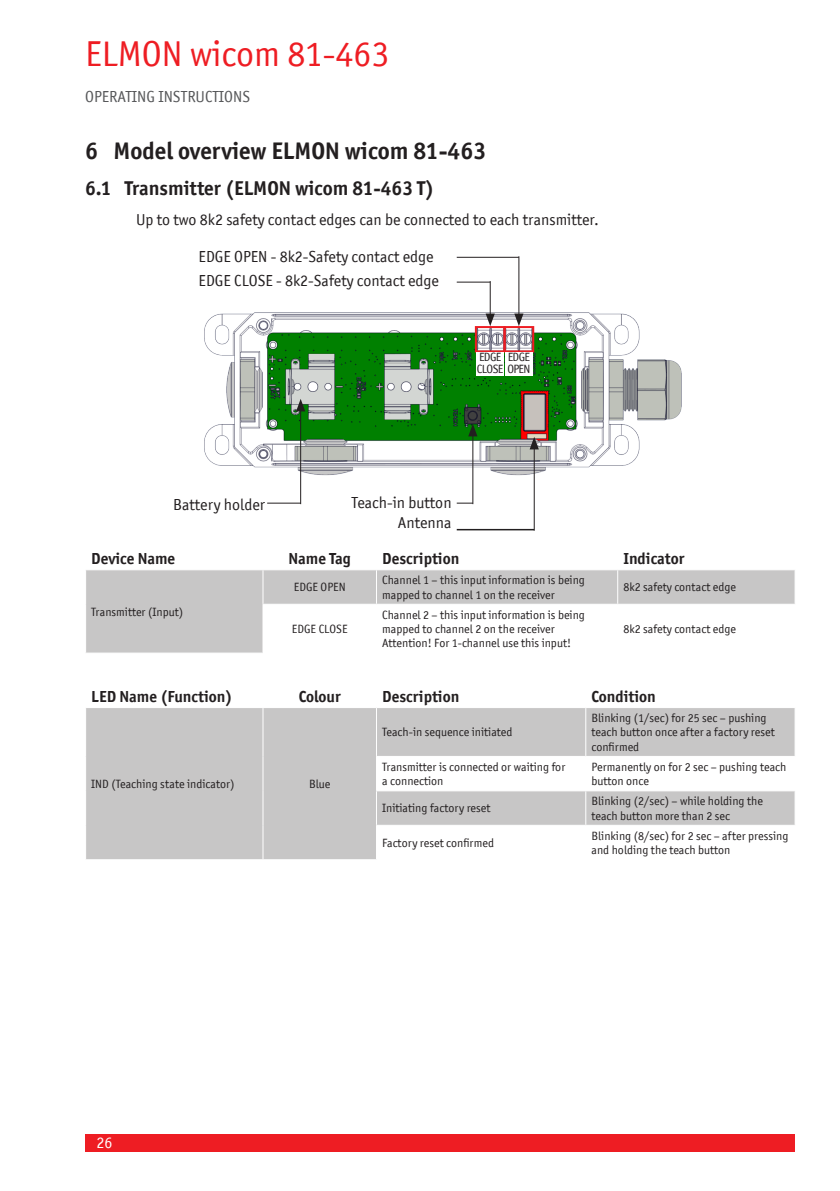
<style>
.page{position:relative;width:840px;height:1191px;background:#fff}
.page>*{position:absolute;margin:0;border:0;box-sizing:border-box;transform-origin:0 0}
.t1{font:36px "Officina San ITC";color:#ee1d23}
.t2{font:700 24px "Officina San ITC";color:#231f20}
.t3{font:700 20px "Officina San ITC";color:#231f20}
.t4{font:16px/24.8px "Officina San ITC";color:#231f20}
.t5{font:700 16px "Officina San ITC";color:#231f20}
.t6{font:16px "Officina San ITC";color:#57585a}
.t7{font:16px "Officina San ITC";color:#fff}
.t8{font:12px/14.4px "Officina San ITC";color:#231f20}
.t9{font:12px/12px "Officina San ITC";letter-spacing:-.05em;color:#231f20}
</style>
<div class="page">
<div style="left:85px;top:1134px;width:709px;height:17px;background:#ee1d23"></div>
<svg style="left:86px;top:570px;width:708px;height:82px;fill:#c7c6c6"></svg>
<hr style="left:262px;top:570px;width:1px;height:34px;background:#fff">
<hr style="left:376px;top:570px;width:1px;height:34px;background:#fff">
<hr style="left:617px;top:570px;width:1px;height:34px;background:#fff">
<hr style="left:262px;top:604px;width:114px;height:1px;background:#fff">
<hr style="left:262px;top:605px;width:1px;height:47px;background:#fff">
<hr style="left:376px;top:604px;width:241px;height:1px;background:#fff">
<hr style="left:376px;top:605px;width:1px;height:47px;background:#fff">
<hr style="left:617px;top:604px;width:178px;height:1px;background:#fff">
<hr style="left:617px;top:605px;width:1px;height:47px;background:#fff">
<svg style="left:86px;top:708px;width:708px;height:151px;fill:#c7c6c6"></svg>
<hr style="left:262px;top:708px;width:1px;height:48px;background:#fff">
<hr style="left:376px;top:708px;width:1px;height:48px;background:#fff">
<hr style="left:585px;top:708px;width:1px;height:48px;background:#fff">
<hr style="left:262px;top:756px;width:1px;height:35px;background:#fff">
<hr style="left:376px;top:756px;width:209px;height:1px;background:#fff">
<hr style="left:376px;top:757px;width:1px;height:33px;background:#fff">
<hr style="left:585px;top:756px;width:210px;height:1px;background:#fff">
<hr style="left:585px;top:757px;width:1px;height:33px;background:#fff">
<hr style="left:262px;top:791px;width:1px;height:34px;background:#fff">
<hr style="left:376px;top:790px;width:209px;height:1px;background:#fff">
<hr style="left:376px;top:791px;width:1px;height:33px;background:#fff">
<hr style="left:585px;top:790px;width:210px;height:1px;background:#fff">
<hr style="left:585px;top:791px;width:1px;height:33px;background:#fff">
<hr style="left:262px;top:825px;width:1px;height:34px;background:#fff">
<hr style="left:376px;top:824px;width:209px;height:1px;background:#fff">
<hr style="left:376px;top:825px;width:1px;height:34px;background:#fff">
<hr style="left:585px;top:824px;width:210px;height:1px;background:#fff">
<hr style="left:585px;top:825px;width:1px;height:34px;background:#fff">
<img style="left:178px;top:256px;width:528px;height:324px">
<div style="left:474px;top:326px;width:31px;height:26px;border:2px solid #ee1d23"></div>
<div style="left:503px;top:326px;width:31px;height:26px;border:2px solid #ee1d23"></div>
<div style="left:476px;top:352px;width:28px;height:23px;background:#fff"></div>
<div style="left:504px;top:352px;width:28px;height:23px;background:#fff"></div>
<hr style="left:456px;top:257px;width:62px;height:1px;background:#231f20">
<hr style="left:456px;top:282px;width:34px;height:1px;background:#231f20">
<hr style="left:489px;top:281px;width:1px;height:36px;background:#231f20">
<svg style="left:485px;top:313px;width:9px;height:13px"></svg>
<hr style="left:518px;top:256px;width:1px;height:61px;background:#231f20">
<svg style="left:514px;top:313px;width:9px;height:13px"></svg>
<hr style="left:267px;top:502px;width:33px;height:1px;background:#231f20">
<hr style="left:300px;top:408px;width:1px;height:96px;background:#231f20">
<svg style="left:296px;top:399px;width:9px;height:12px"></svg>
<svg style="left:456px;top:502px;width:16px;height:1px"></svg>
<hr style="left:456px;top:529px;width:78px;height:1px;background:#231f20">
<hr style="left:472px;top:433px;width:1px;height:71px;background:#231f20">
<svg style="left:468px;top:424px;width:9px;height:12px"></svg>
<hr style="left:533px;top:446px;width:1px;height:84px;background:#231f20">
<svg style="left:529px;top:437px;width:9px;height:12px"></svg>
<h1 class="t1" style="left:85px;top:33px;width:306px">ELMON wicom 81-463</h1>
<h3 class="t6" style="left:85px;top:87px;width:166px">Operatin g instructions</h3>
<h2 class="t2" style="left:85px;top:136px;width:402px">6 Model overview ELMON wicom 81-463</h2>
<h3 class="t3" style="left:85px;top:175px;width:350px">6.1 Transmitter (ELMON wicom 81-463 T)</h3>
<h3 class="t4" style="left:136px;top:207px;width:461px">Up to two 8k2 safety contact edges can be connected to each transmitter.</h3>
<h3 class="t4" style="left:198px;top:244px;width:241px">EDGE OPEN - 8k2-Safety contact edge<br>EDGE CLOSE - 8k2-Safety contact edge</h3>
<p class="t9" style="left:476px;top:350px;width:55px">EDGE<br>CLOSE OPEN</p>
<p class="t8" style="left:507px;top:349px;width:24px">EDGE</p>
<h3 class="t4" style="left:173px;top:492px;width:93px">Battery holder</h3>
<h3 class="t4" style="left:351px;top:493px;width:101px;line-height:19.2px;text-align:right">Teach-in button<br>Antenna</h3>
<h3 class="t5" style="left:91px;top:549px;width:85px">Device Name</h3>
<h3 class="t5" style="left:288px;top:549px;width:64px">Name Tag</h3>
<h3 class="t5" style="left:382px;top:549px;width:79px">Description</h3>
<h3 class="t5" style="left:623px;top:549px;width:62px">Indicator</h3>
<p class="t8" style="left:91px;top:604px;width:93px">Transmitter (Input)</p>
<p class="t8" style="left:294px;top:580px;width:53px">EDGE OPEN</p>
<p class="t8" style="left:382px;top:573px;width:204px">Channel 1 – this input information is being mapped to channel 1 on the receiver</p>
<p class="t8" style="left:623px;top:580px;width:114px">8k2 safety contact edge</p>
<p class="t8" style="left:292px;top:621px;width:57px">EDGE CLOSE</p>
<p class="t8" style="left:382px;top:607px;width:204px">Channel 2 – this input information is being mapped to channel 2 on the receiver<br>Attention! For 1-channel use this input!</p>
<p class="t8" style="left:623px;top:621px;width:114px">8k2 safety contact edge</p>
<h3 class="t5" style="left:91px;top:686px;width:143px">LED Name (Function)</h3>
<h3 class="t5" style="left:298px;top:686px;width:44px">Colour</h3>
<h3 class="t5" style="left:382px;top:686px;width:79px">Description</h3>
<h3 class="t5" style="left:591px;top:686px;width:66px">Condition</h3>
<p class="t8" style="left:91px;top:776px;width:145px">IND (Teaching state indicator)</p>
<p class="t8" style="left:309px;top:776px;width:23px">Blue</p>
<p class="t8" style="left:382px;top:725px;width:132px">Teach-in sequence initiated</p>
<p class="t8" style="left:591px;top:710px;width:185px">Blinking (1/sec) for 25 sec – pushing teach button once after a factory reset confirmed</p>
<p class="t8" style="left:382px;top:759px;width:184px">Transmitter is connected or waiting for a connection</p>
<p class="t8" style="left:591px;top:759px;width:196px">Permanently on for 2 sec – pushing teach button once</p>
<p class="t8" style="left:382px;top:801px;width:110px">Initiating factory reset</p>
<p class="t8" style="left:591px;top:794px;width:173px">Blinking (2/sec) – while holding the teach button more than 2 sec</p>
<p class="t8" style="left:382px;top:835px;width:113px">Factory reset confirmed</p>
<p class="t8" style="left:591px;top:828px;width:198px">Blinking (8/sec) for 2 sec – after pressing and holding the teach button</p>
<h3 class="t7" style="left:96px;top:1133px;width:17px">26</h3>
</div>
